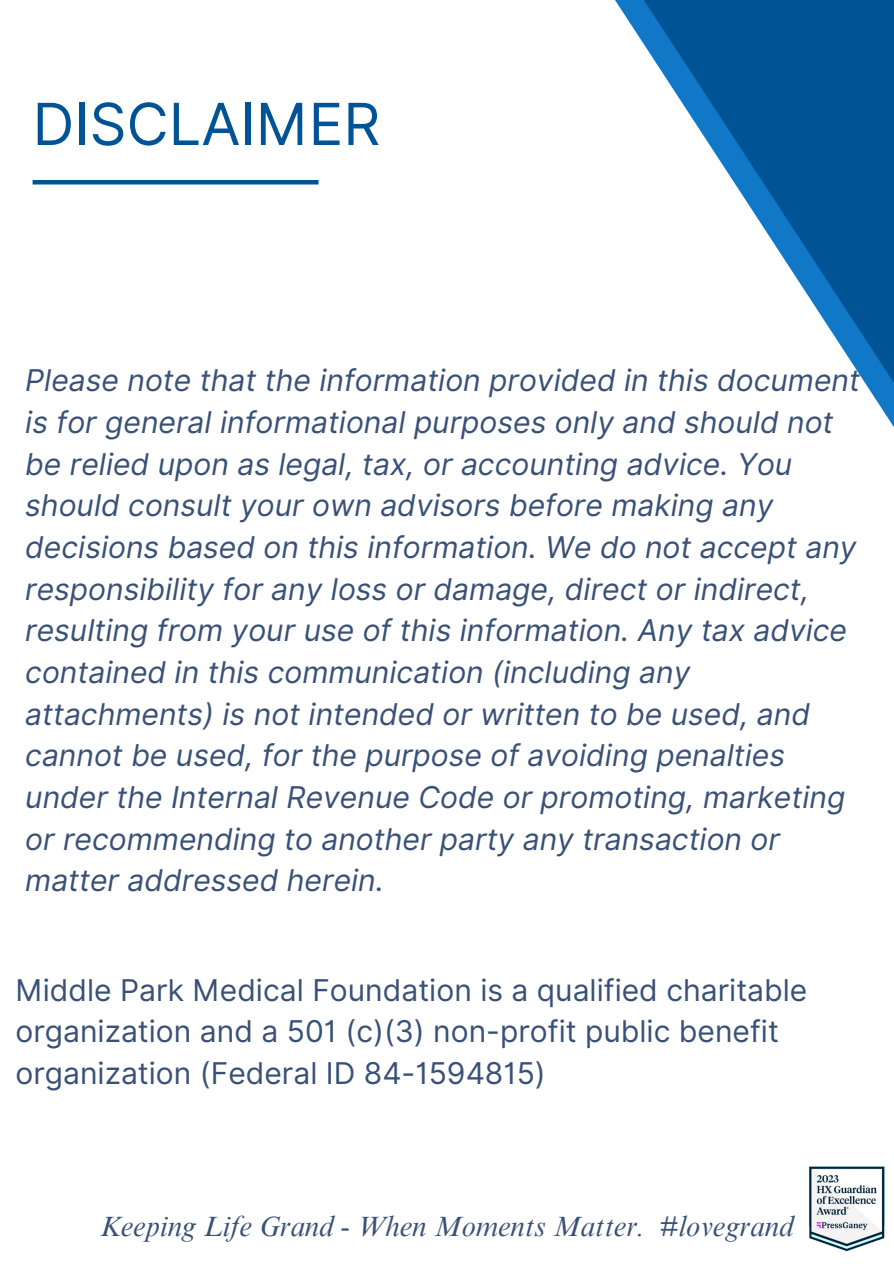
<style>
.page{position:relative;width:894px;height:1264px;background:#fff}
.page>*{position:absolute;margin:0;border:0;box-sizing:border-box;transform-origin:0 0}
.t1{font:57.9px "Inter";color:#005495}
.t2{font:italic 30px/41.7px "Inter";color:#395177}
.t3{font:30px/41.7px "Inter";color:#395177}
.t4{font:italic 28.5px "Times NRMT Pro";color:#395177}
</style>
<div class="page">
<hr style="left:33px;top:180px;width:285px;height:4px;background:#005495">
<svg style="left:615px;top:0;width:278px;height:426px"></svg>
<img style="left:809px;top:1166px;width:76px;height:85px">
<p class="t1" style="left:33px;top:89px;width:349px">DISCLAIMER</p>
<p class="t2" style="left:25px;top:359px;width:836px">Please note that the information provided in this document is for general informational purposes only and should not be relied upon as legal, tax, or accounting advice. You should consult your own advisors before making any decisions based on this information. We do not accept any responsibility for any loss or damage, direct or indirect, resulting from your use of this information. Any tax advice contained in this communication (including any attachments) is not intended or written to be used, and cannot be used, for the purpose of avoiding penalties under the Internal Revenue Code or promoting, marketing or recommending to another party any transaction or matter addressed herein.</p>
<p class="t3" style="left:15px;top:968px;width:793px">Middle Park Medical Foundation is a qualified charitable organization and a 501 (c)(3) non-profit public benefit organization (Federal ID 84-1594815)</p>
<p class="t4" style="left:100px;top:1215px;width:694px">Keeping Life Grand - When Moments Matter. #lovegrand</p>
</div>
